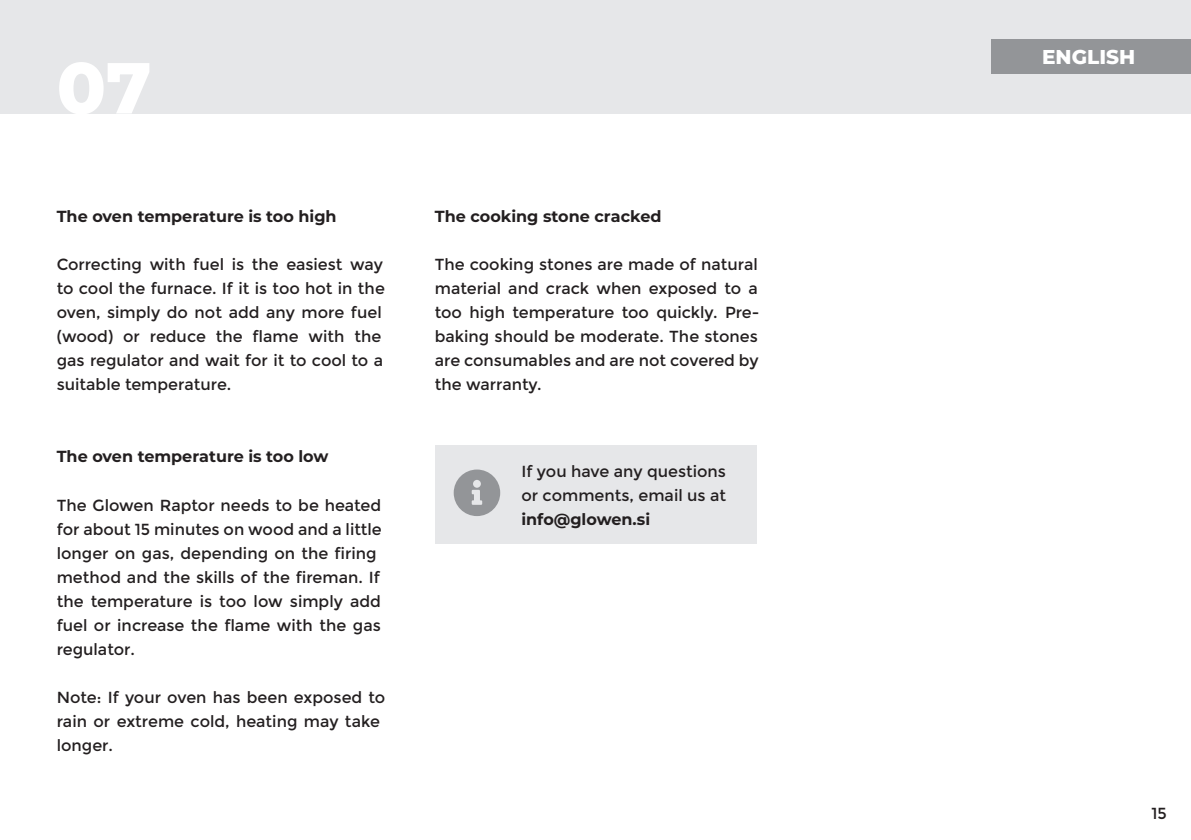
<style>
.page{position:relative;width:1191px;height:840px;background:#fff}
.page>*{position:absolute;margin:0;border:0;box-sizing:border-box;transform-origin:0 0}
.t1{font:800 72px "Montserrat";color:#fff}
.t2{font:800 20px "Montserrat";color:#fff}
.t3{font:16px/24px "Montserrat";color:#231f20}
.t4{font:700 16px "Montserrat";color:#231f20}
</style>
<div class="page">
<div style="left:0;top:0;width:1191px;height:113px;background:#e6e7e9"></div>
<div style="left:991px;top:39px;width:200px;height:35px;background:#939598"></div>
<div style="left:435px;top:445px;width:321px;height:98px;background:#e6e7e9"></div>
<svg style="left:454px;top:469px;width:46px;height:47px"></svg>
<h1 class="t1" style="left:57px;top:40px;width:96px">07</h1>
<p class="t4" style="left:57px;top:206px;width:281px">The oven temperature is too high</p>
<p class="t3" style="left:57px;top:252px;width:330px">Correcting with fuel is the easiest way to cool the furnace. If it is too hot in the oven, simply do not add any more fuel (wood) or reduce the flame with the gas regulator and wait for it to cool to a suitable temperature.</p>
<p class="t4" style="left:57px;top:446px;width:273px">The oven temperature is too low</p>
<p class="t3" style="left:57px;top:492px;width:327px">The Glowen Raptor needs to be heated for about 15 minutes on wood and a little longer on gas, depending on the firing method and the skills of the fireman. If the temperature is too low simply add fuel or increase the flame with the gas regulator.</p>
<p class="t3" style="left:57px;top:684px;width:330px">Note: If your oven has been exposed to rain or extreme cold, heating may take longer.</p>
<p class="t4" style="left:435px;top:206px;width:228px">The cooking stone cracked</p>
<p class="t3" style="left:435px;top:252px;width:326px;text-align:justify">The cooking stones are made of natural material and crack when exposed to a too high temperature too quickly. Pre&shy;baking should be moderate. The stones are consumables and are not covered by the warranty.</p>
<p class="t3" style="left:521px;top:459px;width:206px">If you have any questions or comments, email us at</p>
<p class="t4" style="left:521px;top:508px;width:130px">info@glowen.si</p>
<p class="t2" style="left:1042px;top:43px;width:94px">ENGLISH</p>
<p class="t3" style="left:1151px;top:800px;width:17px">15</p>
</div>
